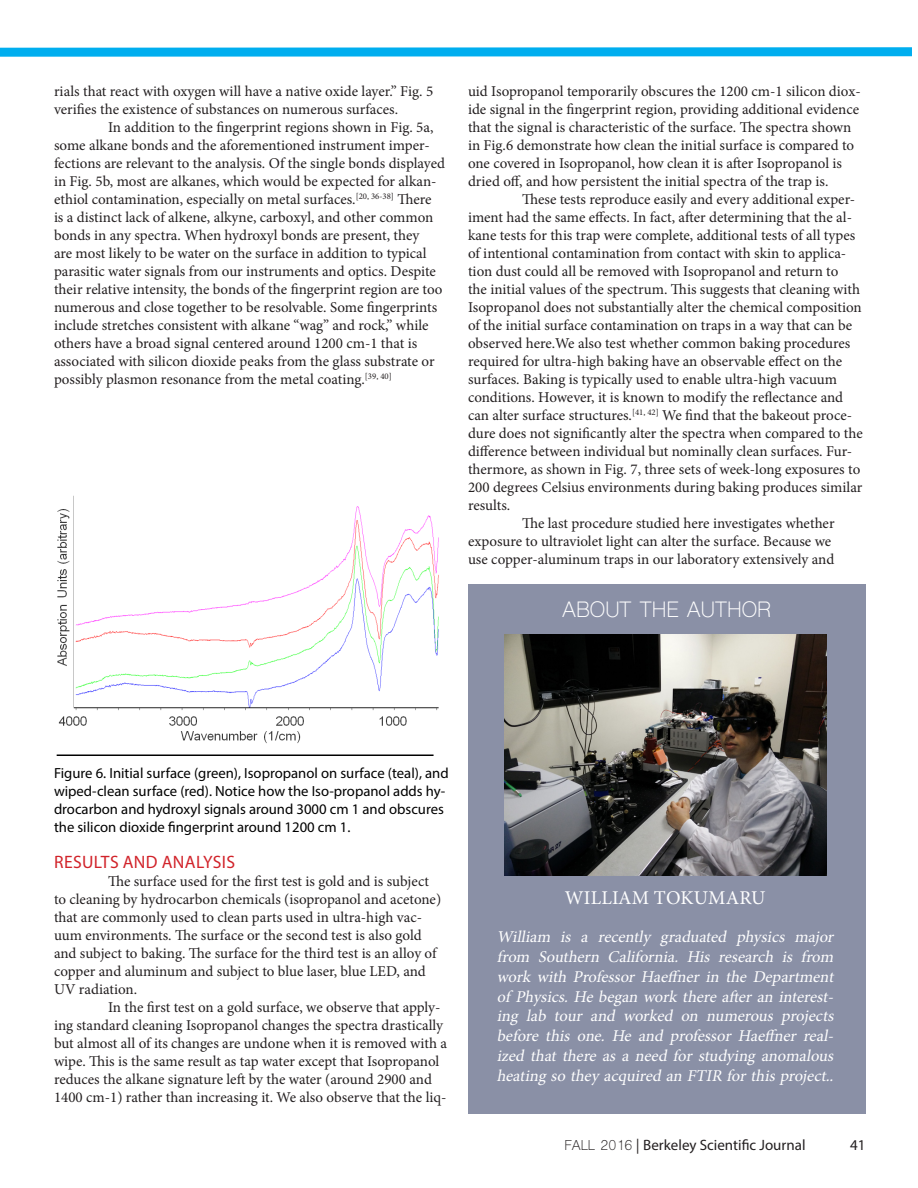
<style>
.page{position:relative;width:918px;height:1188px;background:#fff}
.page>*{position:absolute;margin:0;border:0;box-sizing:border-box;transform-origin:0 0}
.t1{font:21px "Shree Dev 0714";color:#fff}
.t2{font:19.5px "Minion Pro";letter-spacing:.01em;color:#fff}
.t3{font:18px "Myriad Pro";letter-spacing:.02em;color:#d1232a}
.t4{font:italic 16.5px/19.8px "Minion Pro";letter-spacing:-.01em;color:#fff;text-align:justify}
.t5{font:15px/18px "Minion Pro";color:#231f20}
.t6{font:15px "Myriad Pro";color:#231f20}
.t7{font:14.7px/17.7px "Myriad Pro";color:#000}
.s1{font-family:"Shree Dev 0714";font-size:13.5px}
.s2{font-family:"Minion Pro"}
</style>
<div class="page">
<svg style="left:0;top:47px;width:912px;height:10px;background:#19b5f0"></svg>
<img style="left:57px;top:495px;width:381px;height:249px">
<hr style="left:57px;top:754px;width:377px;height:2px;background:#000">
<div style="left:468px;top:584px;width:398px;height:529px;background:#8a90a6"></div>
<img style="left:504px;top:634px;width:322px;height:242px">
<p class="t5" style="left:54px;top:83px;width:381px">rials that react with oxygen will have a native oxide layer.” Fig. 5 verifies the existence of substances on numerous surfaces.</p>
<p class="t5" style="left:54px;top:119px;width:393px;text-indent:54px">In addition to the fingerprint regions shown in Fig. 5a, some alkane bonds and the aforementioned instrument imper&shy;fections are relevant to the analysis. Of the single bonds displayed in Fig. 5b, most are alkanes, which would be expected for alkan&shy;ethiol contamination, especially on metal surfaces.<sup>[20,</sup> <sup>36-38]</sup> There<br>is a distinct lack of alkene, alkyne, carboxyl, and other common bonds in any spectra. When hydroxyl bonds are present, they<br>are most likely to be water on the surface in addition to typical parasitic water signals from our instruments and optics. Despite their relative intensity, the bonds of the fingerprint region are too numerous and close together to be resolvable. Some fingerprints include stretches consistent with alkane “wag” and rock,” while others have a broad signal centered around 1200 cm-1 that is associated with silicon dioxide peaks from the glass substrate or possibly plasmon resonance from the metal coating.<sup>[39,</sup> <sup>40]</sup></p>
<p class="t5" style="left:468px;top:83px;width:394px">uid Isopropanol temporarily obscures the 1200 cm-1 silicon diox&shy;ide signal in the fingerprint region, providing additional evidence that the signal is characteristic of the surface. The spectra shown in Fig.6 demonstrate how clean the initial surface is compared to one covered in Isopropanol, how clean it is after Isopropanol is dried off, and how persistent the initial spectra of the trap is.</p>
<p class="t5" style="left:522px;top:191px;width:335px">These tests reproduce easily and every additional exper-</p>
<p class="t5" style="left:468px;top:209px;width:386px">iment had the same effects. In fact, after determining that the al-</p>
<p class="t5" style="left:468px;top:227px;width:389px">kane tests for this trap were complete, additional tests of all types</p>
<p class="t5" style="left:468px;top:245px;width:380px">of intentional contamination from contact with skin to applica-</p>
<p class="t5" style="left:468px;top:263px;width:372px">tion dust could all be removed with Isopropanol and return to</p>
<p class="t5" style="left:468px;top:281px;width:394px">the initial values of the spectrum. This suggests that cleaning with</p>
<p class="t5" style="left:468px;top:299px;width:395px">Isopropanol does not substantially alter the chemical composition</p>
<p class="t5" style="left:468px;top:317px;width:386px">of the initial surface contamination on traps in a way that can be</p>
<p class="t5" style="left:468px;top:335px;width:384px">observed here.We also test whether common baking procedures</p>
<p class="t5" style="left:468px;top:353px;width:376px">required for ultra-high baking have an observable effect on the</p>
<p class="t5" style="left:468px;top:371px;width:371px">surfaces. Baking is typically used to enable ultra-high vacuum</p>
<p class="t5" style="left:468px;top:389px;width:377px">conditions. However, it is known to modify the reflectance and</p>
<p class="t5" style="left:468px;top:407px;width:386px">can alter surface structures.<sup>[41,</sup> <sup>42]</sup> We find that the bakeout proce-</p>
<p class="t5" style="left:468px;top:425px;width:396px">dure does not significantly alter the spectra when compared to the</p>
<p class="t5" style="left:468px;top:443px;width:386px">difference between individual but nominally clean surfaces. Fur-</p>
<p class="t5" style="left:468px;top:461px;width:394px">thermore, as shown in Fig. 7, three sets of week-long exposures to</p>
<p class="t5" style="left:468px;top:479px;width:396px">200 degrees Celsius environments during baking produces similar</p>
<p class="t5" style="left:468px;top:497px;width:44px">results.</p>
<p class="t5" style="left:522px;top:515px;width:314px">The last procedure studied here investigates whether</p>
<p class="t5" style="left:468px;top:533px;width:365px">exposure to ultraviolet light can alter the surface. Because we</p>
<p class="t5" style="left:468px;top:551px;width:368px">use copper-aluminum traps in our laboratory extensively and</p>
<h1 class="t1" style="left:562px;top:598px;width:210px">ABOUT THE AUTHOR</h1>
<p class="t7" style="left:54px;top:764px;width:396px">Figure 6. Initial surface (green), Isopropanol on surface (teal), and wiped-clean surface (red). Notice how the Iso-propanol adds hy&shy;drocarbon and hydroxyl signals around 3000 cm 1 and obscures the silicon dioxide fingerprint around 1200 cm 1.</p>
<p class="t3" style="left:54px;top:850px;width:183px">RESULTS AND ANALYSIS</p>
<p class="t5" style="left:54px;top:872px;width:389px;text-indent:54px">The surface used for the first test is gold and is subject to cleaning by hydrocarbon chemicals (isopropanol and acetone) that are commonly used to clean parts used in ultra-high vac&shy;uum environments. The surface or the second test is also gold and subject to baking. The surface for the third test is an alloy of copper and aluminum and subject to blue laser, blue LED, and UV radiation.</p>
<p class="t5" style="left:54px;top:998px;width:395px;text-indent:54px">In the first test on a gold surface, we observe that apply&shy;ing standard cleaning Isopropanol changes the spectra drastically but almost all of its changes are undone when it is removed with a wipe. This is the same result as tap water except that Isopropanol reduces the alkane signature left by the water (around 2900 and 1400 cm-1) rather than increasing it. We also observe that the liq-</p>
<h2 class="t2" style="left:565px;top:885px;width:202px">WILLIAM TOKUMARU</h2>
<p class="t4" style="left:497px;top:927px;width:342px">William is a recently graduated physics maj or from Southern California. His research is from work with Professor Haeffner in the Department of Physics. He began work there after an interest&shy;ing lab tour and worked on numerous proj ects before this one. He and professor Haeffner real&shy;ized that there as a need for studying anomalous heating so they acquired an FTIR forthisproj ect..</p>
<p class="t6" style="left:565px;top:1136px;width:243px"><span class="s1">FALL 2016</span> <span class="s2">|</span> Berkeley Scientific Journal</p>
<p class="t6" style="left:850px;top:1136px;width:17px">41</p>
</div>
